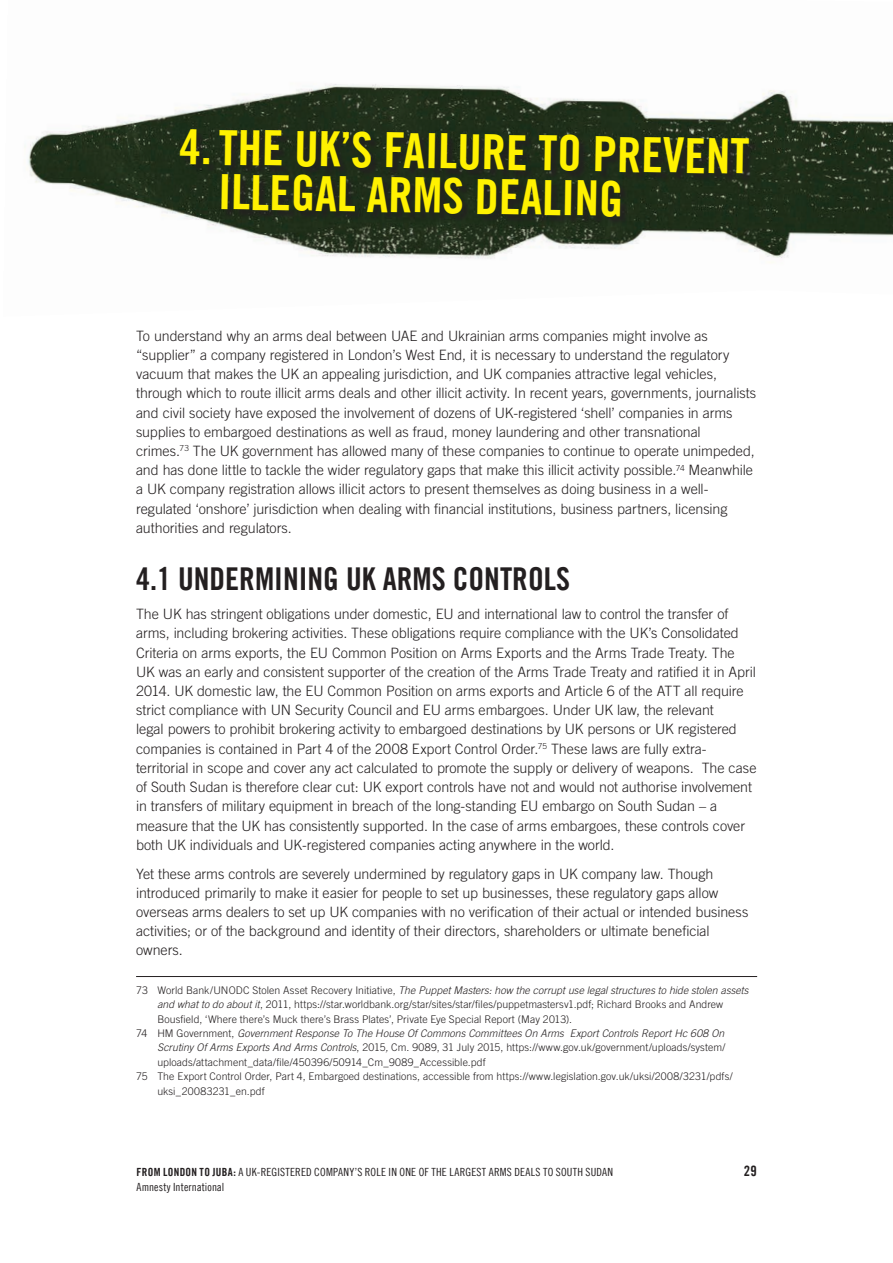
<style>
.page{position:relative;width:893px;height:1263px;background:#fff}
.page>*{position:absolute;margin:0;border:0;box-sizing:border-box;transform-origin:0 0}
.t1{font:48.6px/44.5px "Amnesty Trade Gothic Bd Cn 20";color:#fff101}
.h2-3{font:31.5px "Amnesty Trade Gothic Bd Cn 20";color:#231f20}
.body_text{font:300 14.25px/19.2px "Amnesty Trade Gothic";letter-spacing:-.005em;color:#231f20}
.t2{font:14.25px "Amnesty Trade Gothic Bd Cn 20";color:#231f20}
.t3{font:11.25px "Amnesty Trade Gothic Cn 18";letter-spacing:.015em;color:#231f20}
.new_footnotes{font:300 10.5px/14.4px "Amnesty Trade Gothic";letter-spacing:.01em;color:#231f20}
.s1{font-style:italic}
.s2{font-family:"Amnesty Trade Gothic Bd Cn 20"}
</style>
<div class="page">
<hr style="left:136px;top:976px;width:621px;height:1px;background:#231f20">
<img style="left:28px;top:84px;width:865px;height:179px">
<div style="left:181px;top:131px;width:578px;height:95px;background:#202c1b"></div>
<h1 class="t1" style="left:219px;top:125px;width:532px;text-indent:-39px;rotate:1deg">4.THE UK’S FAILURE TO PREVENT<br>ILLEGAL ARMS DEALING</h1>
<p class="body_text" style="left:136px;top:326px;width:622px">To understand why an arms deal between UAE and Ukrainian arms companies might involve as “supplier” a company registered in London’s West End, it is necessary to understand the regulatory vacuum that makes the UK an appealing jurisdiction, and UK companies attractive legal vehicles, through which to route illicit arms deals and other illicit activity. In recent years, governments, journalists and civil society have exposed the involvement of dozens of UK-registered ‘shell’ companies in arms supplies to embargoed destinations as well as fraud, money laundering and other transnational crimes.<sup>73</sup> The UK government has allowed many of these companies to continue to operate unimpeded, and has done little to tackle the wider regulatory gaps that make this illicit activity possible.<sup>74</sup> Meanwhile a UK company registration allows illicit actors to present themselves as doing business in a well&shy;regulated ‘onshore’ jurisdiction when dealing with financial institutions, business partners, licensing authorities and regulators.</p>
<p class="h2-3" style="left:136px;top:559px;width:435px">4.1 UNDERMINING UK ARMS CONTROLS</p>
<p class="body_text" style="left:136px;top:604px;width:622px">The UK has stringent obligations under domestic, EU and international law to control the transfer of arms, including brokering activities. These obligations require compliance with the UK’s Consolidated Criteria on arms exports, the EU Common Position on Arms Exports and the Arms Trade Treaty. The UK was an early and consistent supporter of the creation of the Arms Trade Treaty and ratified it in April 2014. UK domestic law, the EU Common Position on arms exports and Article 6 of the ATT all require strict compliance with UN Security Council and EU arms embargoes. Under UK law, the relevant<br>legal powers to prohibit brokering activity to embargoed destinations by UK persons or UK registered companies is contained in Part 4 of the 2008 Export Control Order.<sup>75</sup> These laws are fully extra&shy;territorial in scope and cover any act calculated to promote the supply or delivery of weapons. The case of South Sudan is therefore clear cut: UK export controls have not and would not authorise involvement in transfers of military equipment in breach of the long-standing EU embargo on South Sudan – a measure that the UK has consistently supported. In the case of arms embargoes, these controls cover both UK individuals and UK-registered companies acting anywhere in the world.</p>
<p class="body_text" style="left:136px;top:864px;width:614px">Yet these arms controls are severely undermined by regulatory gaps in UK company law. Though introduced primarily to make it easier for people to set up businesses, these regulatory gaps allow overseas arms dealers to set up UK companies with no verification of their actual or intended business activities; or of the background and identity of their directors, shareholders or ultimate beneficial owners.</p>
<p class="new_footnotes" style="left:157px;top:983px;width:593px;text-indent:-21px">73 World Bank/UNODC Stolen Asset Recovery Initiative, <span class="s1">The Puppet Masters: how the corrupt use legal structures to hide stolen assets and what to do about it</span>, 2011, https://star.worldbank.org/star/sites/star/files/puppetmastersv1.pdf; Richard Brooks and Andrew<br>Bousfield, ‘Where there’s Muck there’s Brass Plates’, Private Eye Special Report (May 2013).</p>
<p class="new_footnotes" style="left:157px;top:1026px;width:569px;text-align:justify;text-indent:-21px">74 HM Government, <span class="s1">Government Response To The House Of Commons Committees On Arms Export Controls Report Hc 608 On Scrutiny Of Arms Exports And Arms Controls</span>, 2015<span class="s1">,</span> Cm. 9089, 31 July 2015, https://www.gov.uk/government/uploads/system/ uploads/attachment_data/file/450396/50914_Cm_9089_Accessible.pdf</p>
<p class="new_footnotes" style="left:157px;top:1069px;width:577px;text-indent:-21px">75 The Export Control Order, Part 4, Embargoed destinations, accessible from https://www.legislation.gov.uk/uksi/2008/3231/pdfs/ uksi_20083231_en.pdf</p>
<p class="t3" style="left:136px;top:1165px;width:478px"><span class="s2">FROM LONDON TO JUBA:</span> A UK-REGISTERED COMPANY’S ROLE IN ONE OF THE LARGEST ARMS DEALS TO SOUTH SUDAN</p>
<p class="t2" style="left:744px;top:1162px;width:15px">29</p>
<p class="t3" style="left:136px;top:1180px;width:89px">Amnesty International</p>
</div>
